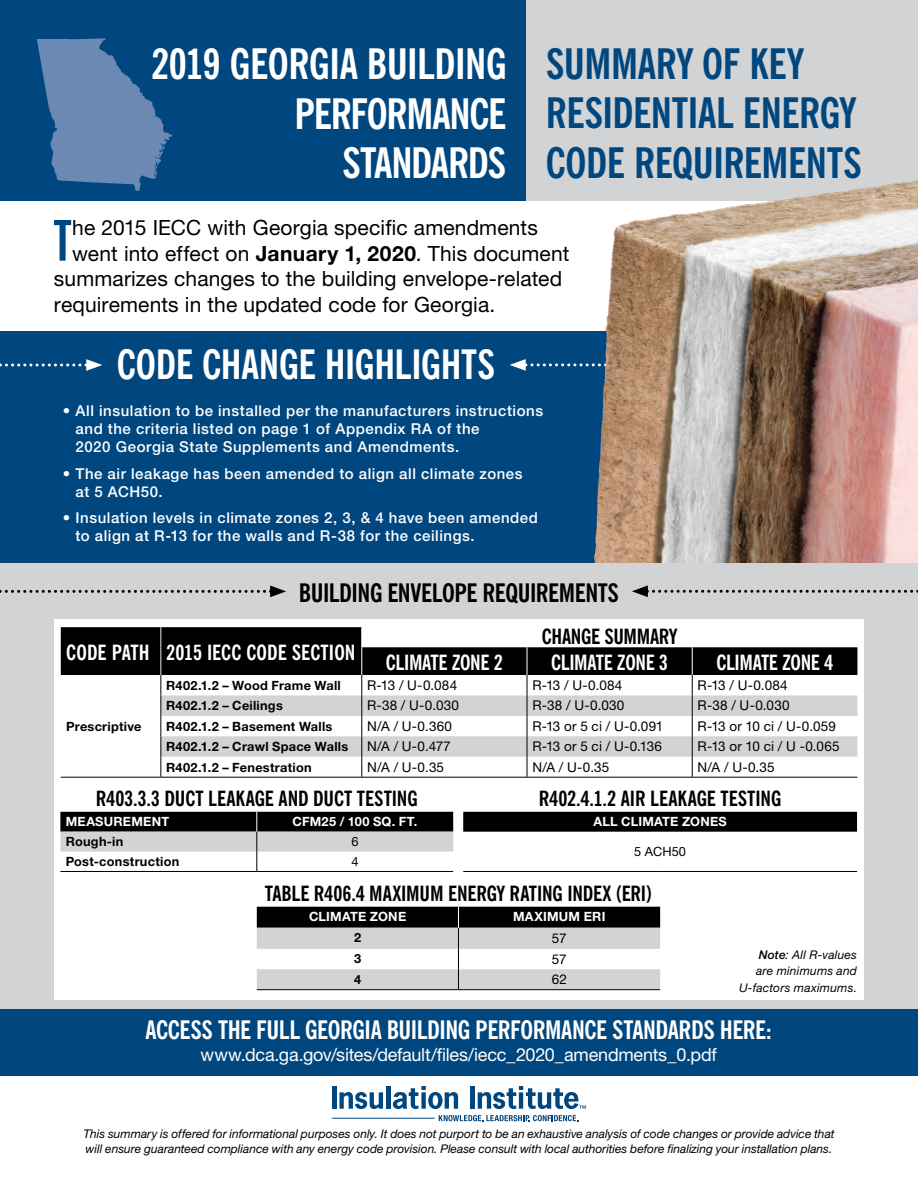
<style>
.page{position:relative;width:918px;height:1188px;background:#fff}
.page>*{position:absolute;margin:0;border:0;box-sizing:border-box;transform-origin:0 0}
.t1{font:700 extra-condensed 56.25px "News Gothic BT";color:#00467f}
.t2{font:700 condensed 42px/49.5px "News Gothic BT";letter-spacing:-.01em;color:#00467f}
.t3{font:700 condensed 42px/49.5px "News Gothic BT";letter-spacing:-.025em;color:#fff;text-align:right}
.t4{font:700 condensed 40.5px "News Gothic BT";letter-spacing:-.01em;color:#fff}
.t5{font:700 condensed 25.5px "News Gothic BT";letter-spacing:-.02em;color:#fff}
.t6{font:700 condensed 25.5px "News Gothic BT";letter-spacing:-.02em;color:#000}
.t7{font:21px "Helvetica Neue LT Std";letter-spacing:.005em;color:#000}
.t8{font:700 condensed 21px "News Gothic BT";letter-spacing:-.005em;color:#000}
.t9{font:700 condensed 21px "News Gothic BT";letter-spacing:-.015em;color:#fff}
.t10{font:700 condensed 21px "News Gothic BT";letter-spacing:.005em;color:#fff}
.t11{font:18px "Helvetica Neue LT Std";letter-spacing:-.015em;color:#fff}
.t12{font:500 15px/18px "Helvetica Neue LT Std";letter-spacing:.035em;color:#fff}
.t13{font:13.5px "Helvetica Neue LT Std";letter-spacing:.01em;color:#000}
.t14{font:700 12.75px "Helvetica Neue LT Std";letter-spacing:.02em;color:#000}
.t15{font:700 12.75px "Helvetica Neue LT Std";letter-spacing:.015em;color:#fff}
.t16{font:12.75px "Helvetica Neue LT Std";letter-spacing:.01em;color:#000}
.t17{font:italic 12px/16.5px "Helvetica Neue LT Std";color:#000;text-align:right}
.s1{font-weight:700}
.s2{font-weight:500}
</style>
<div class="page">
<div style="left:0;top:331px;width:918px;height:239px;background:#00467f"></div>
<hr style="left:332px;top:1086px;width:4px;height:23px;background:#00467f">
<svg style="left:439px;top:1115px;width:139px;height:6px"></svg>
<svg style="left:339px;top:1092px;width:44px;height:17px"></svg>
<hr style="left:386px;top:1086px;width:4px;height:23px;background:#00467f">
<svg style="left:393px;top:1086px;width:65px;height:23px"></svg>
<div style="left:470px;top:1086px;width:5px;height:23px;background:#00467f"></div>
<svg style="left:478px;top:1086px;width:108px;height:23px"></svg>
<hr style="left:332px;top:1118px;width:103px;height:1px;background:#00467f">
<div style="left:507px;top:0;width:411px;height:201px;background:#d1d3d4"></div>
<div style="left:0;top:0;width:526px;height:201px;background:#00467f"></div>
<svg style="left:37px;top:38px;width:135px;height:153px"></svg>
<svg style="left:510px;top:359px;width:73px;height:12px"></svg>
<svg style="left:0;top:359px;width:102px;height:12px"></svg>
<img style="left:584px;top:180px;width:334px;height:384px">
<div style="left:0;top:1009px;width:918px;height:67px;background:#00467f"></div>
<div style="left:0;top:564px;width:918px;height:445px;background:#d1d3d4"></div>
<div style="left:54px;top:620px;width:810px;height:380px;background:#fff"></div>
<svg style="left:632px;top:585px;width:286px;height:12px"></svg>
<svg style="left:0;top:586px;width:286px;height:11px"></svg>
<svg style="left:60px;top:812px;width:797px;height:116px"></svg>
<svg style="left:60px;top:832px;width:600px;height:158px"></svg>
<hr style="left:60px;top:871px;width:197px;height:1px;background:#000">
<hr style="left:257px;top:871px;width:196px;height:1px;background:#000">
<hr style="left:463px;top:871px;width:197px;height:1px;background:#000">
<hr style="left:660px;top:871px;width:197px;height:1px;background:#000">
<hr style="left:257px;top:989px;width:196px;height:1px;background:#000">
<hr style="left:463px;top:989px;width:197px;height:1px;background:#000">
<svg style="left:256px;top:812px;width:1px;height:59px"></svg>
<svg style="left:453px;top:907px;width:10px;height:83px"></svg>
<hr style="left:61px;top:777px;width:99px;height:1px;background:#000">
<hr style="left:160px;top:777px;width:202px;height:1px;background:#000">
<hr style="left:362px;top:777px;width:165px;height:1px;background:#000">
<hr style="left:527px;top:777px;width:165px;height:1px;background:#000">
<hr style="left:692px;top:777px;width:165px;height:1px;background:#000">
<svg style="left:61px;top:627px;width:796px;height:150px"></svg>
<h2 class="t3" style="left:151px;top:39px;width:357px">2019 GEORGIA BUILDING<br>PERFORMANCE<br>STANDARDS</h2>
<h2 class="t2" style="left:546px;top:39px;width:318px">SUMMARY OF KEY<br>RESIDENTIAL ENERGY<br>CODE REQUIREMENTS</h2>
<h1 class="t1" style="left:54px;top:206px;width:20px">T</h1>
<h3 class="t7" style="left:72px;top:215px;width:467px">he 2015 IECC with Georgia specific amendments</h3>
<h3 class="t7" style="left:72px;top:241px;width:499px">went into effect on <span class="s1">January 1, 2020</span>. This document</h3>
<h3 class="t7" style="left:54px;top:266px;width:510px">summarizes changes to the building envelope-related</h3>
<h3 class="t7" style="left:54px;top:292px;width:443px">requirements in the updated code for Georgia.</h3>
<h3 class="t4" style="left:117px;top:340px;width:380px">CODE CHANGE HIGHLIGHTS</h3>
<p class="t12" style="left:76px;top:401px;width:469px;text-indent:-13px">• All insulation to be installed per the manufacturers instructions and the criteria listed on page 1 of Appendix RA of the<br>2020 Georgia State Supplements and Amendments.</p>
<p class="t12" style="left:76px;top:464px;width:449px;text-indent:-13px">• The air leakage has been amended to align all climate zones at 5 ACH50.</p>
<p class="t12" style="left:76px;top:509px;width:464px;text-indent:-13px">• Insulation levels in climate zones 2, 3, &amp; 4 have been amended to align at R-13 for the walls and R-38 for the ceilings.</p>
<h3 class="t6" style="left:299px;top:577px;width:322px">BUILDING ENVELOPE REQUIREMENTS</h3>
<h3 class="t10" style="left:66px;top:639px;width:291px">CODE PATH 2015 IECC CODE SECTION</h3>
<h3 class="t8" style="left:542px;top:624px;width:137px">CHANGE SUMMARY</h3>
<h3 class="t9" style="left:386px;top:649px;width:118px">CLIMATE ZONE 2</h3>
<h3 class="t9" style="left:551px;top:649px;width:118px">CLIMATE ZONE 3</h3>
<h3 class="t9" style="left:716px;top:649px;width:118px">CLIMATE ZONE 4</h3>
<p class="t14" style="left:66px;top:718px;width:77px">Prescriptive</p>
<p class="t14" style="left:166px;top:677px;width:176px">R402.1.2 – Wood Frame Wall</p>
<p class="t13" style="left:367px;top:677px;width:92px">R-13 / U-0.084</p>
<p class="t13" style="left:532px;top:677px;width:92px">R-13 / U-0.084</p>
<p class="t13" style="left:698px;top:677px;width:92px">R-13 / U-0.084</p>
<p class="t14" style="left:166px;top:698px;width:118px">R402.1.2 – Ceilings</p>
<p class="t13" style="left:367px;top:698px;width:93px">R-38 / U-0.030</p>
<p class="t13" style="left:532px;top:698px;width:93px">R-38 / U-0.030</p>
<p class="t13" style="left:698px;top:698px;width:93px">R-38 / U-0.030</p>
<p class="t14" style="left:166px;top:718px;width:168px">R402.1.2 – Basement Walls</p>
<p class="t13" style="left:367px;top:718px;width:86px">N/A / U-0.360</p>
<p class="t13" style="left:532px;top:718px;width:133px">R-13 or 5 ci / U-0.091</p>
<p class="t13" style="left:698px;top:718px;width:140px">R-13 or 10 ci / U-0.059</p>
<p class="t14" style="left:166px;top:739px;width:184px">R402.1.2 – Crawl Space Walls</p>
<p class="t13" style="left:367px;top:739px;width:85px">N/A / U-0.477</p>
<p class="t13" style="left:532px;top:739px;width:131px">R-13 or 5 ci / U-0.136</p>
<p class="t13" style="left:698px;top:739px;width:144px">R-13 or 10 ci / U -0.065</p>
<p class="t14" style="left:166px;top:759px;width:147px">R402.1.2 – Fenestration</p>
<p class="t13" style="left:367px;top:759px;width:78px">N/A / U-0.35</p>
<p class="t13" style="left:532px;top:759px;width:78px">N/A / U-0.35</p>
<p class="t13" style="left:698px;top:759px;width:78px">N/A / U-0.35</p>
<h3 class="t8" style="left:96px;top:786px;width:323px">R403.3.3 DUCT LEAKAGE AND DUCT TESTING</h3>
<h3 class="t8" style="left:539px;top:786px;width:244px">R402.4.1.2 AIR LEAKAGE TESTING</h3>
<p class="t15" style="left:66px;top:814px;width:105px">MEASUREMENT</p>
<p class="t15" style="left:292px;top:814px;width:127px">CFM25 / 100 SQ. FT.</p>
<p class="t15" style="left:593px;top:814px;width:135px">ALL CLIMATE ZONES</p>
<p class="t14" style="left:66px;top:834px;width:59px">Rough-in</p>
<p class="t16" style="left:351px;top:834px;width:9px">6</p>
<p class="t16" style="left:634px;top:844px;width:53px">5 ACH50</p>
<p class="t14" style="left:66px;top:854px;width:115px">Post-construction</p>
<p class="t16" style="left:351px;top:854px;width:9px">4</p>
<h3 class="t8" style="left:265px;top:881px;width:389px">TABLE R406.4 MAXIMUM ENERGY RATING INDEX (ERI)</h3>
<p class="t15" style="left:309px;top:909px;width:99px">CLIMATE ZONE</p>
<p class="t15" style="left:513px;top:909px;width:94px">MAXIMUM ERI</p>
<p class="t14" style="left:354px;top:930px;width:9px">2</p>
<p class="t13" style="left:552px;top:930px;width:16px">57</p>
<p class="t14" style="left:354px;top:951px;width:9px">3</p>
<p class="t13" style="left:552px;top:951px;width:16px">57</p>
<p class="t14" style="left:354px;top:971px;width:9px">4</p>
<p class="t13" style="left:552px;top:971px;width:17px">62</p>
<p class="t17" style="left:739px;top:946px;width:120px"><span class="s2">Note</span>: All R-values are minimums and<br>U-factors maximums.</p>
<h3 class="t5" style="left:146px;top:1014px;width:628px">ACCESS THE FULL GEORGIA BUILDING PERFORMANCE STANDARDS HERE:</h3>
<p class="t11" style="left:201px;top:1044px;width:518px">www.dca.ga.gov/sites/default/files/iecc_2020_amendments_0.pdf</p>
<p class="t17" style="left:83px;top:1126px;width:753px;line-height:15px;text-align:left">This summary is offered for informational purposes only. It does not purport to be an exhaustive analysis of code changes or provide advice that will ensure guaranteed compliance with any energy code provision. Please consult with local authorities before finalizing your installation plans.</p>
</div>
